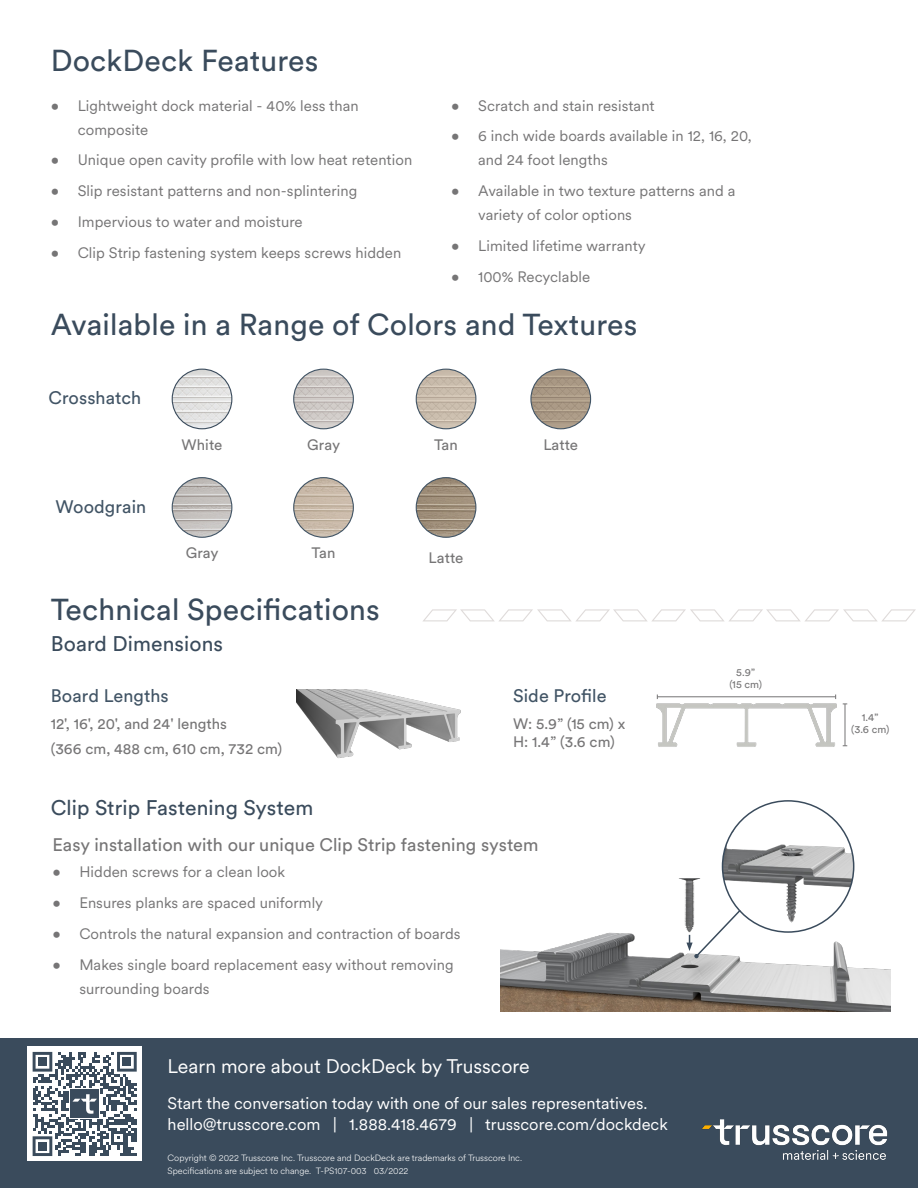
<style>
.page{position:relative;width:918px;height:1188px;background:#fff}
.page>*{position:absolute;margin:0;border:0;box-sizing:border-box;transform-origin:0 0}
.t1{font:30px "Circular XX";letter-spacing:.005em;color:#3a4b5c}
.t2{font:21px "Circular XX";letter-spacing:.005em;color:#3a4b5c}
.t3{font:19.5px "Circular XX";color:#fff}
.t4{font:18px "Circular XX";letter-spacing:.005em;color:#767576}
.t5{font:18px "Circular XX";letter-spacing:.005em;color:#415465}
.t6{font:16.5px/21px "Circular XX";color:#fff}
.t7{font:15px/24px "Circular XX";letter-spacing:.005em;color:#767576}
.t8{font:15px/24.8px "Circular XX";color:#767576}
.t9{font:10.5px/12.6px "Circular XX";color:#767576;text-align:center}
.t10{font:300 9px/13.5px "Circular XX";color:#fff}
</style>
<div class="page">
<img style="left:500px;top:878px;width:391px;height:134px">
<div style="left:0;top:1038px;width:918px;height:150px;background:#3a4b5c"></div>
<svg style="left:423px;top:609px;width:493px;height:12px"></svg>
<img style="left:656px;top:694px;width:190px;height:53px">
<hr style="left:657px;top:696px;width:179px;height:1px;background:#767576">
<hr style="left:844px;top:704px;width:2px;height:42px;background:#767576">
<img style="left:172px;top:369px;width:60px;height:60px;border-radius:30px">
<div style="left:172px;top:369px;width:60px;height:60px;border:1px solid #3a4b5c;border-radius:50%"></div>
<img style="left:294px;top:369px;width:59px;height:60px;border-radius:30px">
<div style="left:293px;top:369px;width:61px;height:60px;border:1px solid #415465;border-radius:50%"></div>
<img style="left:531px;top:369px;width:60px;height:60px;border-radius:30px">
<div style="left:530px;top:369px;width:61px;height:60px;border:1px solid #415465;border-radius:50%"></div>
<img style="left:416px;top:369px;width:60px;height:60px;border-radius:30px">
<div style="left:416px;top:369px;width:60px;height:60px;border:1px solid #415465;border-radius:50%"></div>
<img style="left:172px;top:478px;width:60px;height:59px;border-radius:30px">
<div style="left:172px;top:477px;width:60px;height:61px;border:1px solid #415465;border-radius:50%"></div>
<img style="left:294px;top:478px;width:59px;height:59px;border-radius:30px">
<div style="left:293px;top:477px;width:61px;height:61px;border:1px solid #415465;border-radius:50%"></div>
<img style="left:416px;top:478px;width:60px;height:59px;border-radius:30px">
<div style="left:416px;top:477px;width:60px;height:61px;border:1px solid #415465;border-radius:50%"></div>
<img style="left:296px;top:689px;width:165px;height:69px">
<div style="left:28px;top:1047px;width:114px;height:114px;background:#fff"></div>
<img style="left:702px;top:1119px;width:186px;height:41px">
<img style="left:723px;top:801px;width:131px;height:131px;border-radius:66px">
<svg style="left:33px;top:1052px;width:104px;height:104px"></svg>
<svg style="left:686px;top:909px;width:56px;height:49px"></svg>
<h1 class="t1" style="left:51px;top:40px;width:269px">DockDeck Features</h1>
<p class="t7" style="left:78px;top:93px;width:282px;text-indent:-27px">• Lightweight dock material - 40% less than composite</p>
<p class="t7" style="left:51px;top:148px;width:363px">• Unique open cavity profile with low heat retention</p>
<p class="t7" style="left:51px;top:178px;width:308px">• Slip resistant patterns and non-splintering</p>
<p class="t7" style="left:51px;top:209px;width:253px">• Impervious to water and moisture</p>
<p class="t7" style="left:51px;top:240px;width:352px">• Clip Strip fastening system keeps screws hidden</p>
<p class="t7" style="left:451px;top:93px;width:205px">• Scratch and stain resistant</p>
<p class="t7" style="left:478px;top:124px;width:275px;text-indent:-27px">• 6 inch wide boards available in 12, 16, 20, and 24 foot lengths</p>
<p class="t7" style="left:478px;top:178px;width:259px;text-indent:-27px">• Available in two texture patterns and a variety of color options</p>
<p class="t7" style="left:451px;top:233px;width:196px">• Limited lifetime warranty</p>
<p class="t7" style="left:451px;top:264px;width:141px">• 100% Recyclable</p>
<h1 class="t1" style="left:51px;top:304px;width:588px">Available in a Range of Colors and Textures</h1>
<p class="t5" style="left:49px;top:386px;width:94px">Crosshatch</p>
<p class="t5" style="left:56px;top:494px;width:92px">Woodgrain</p>
<p class="t8" style="left:182px;top:432px;width:42px">White</p>
<p class="t8" style="left:307px;top:432px;width:34px">Gray</p>
<p class="t8" style="left:434px;top:432px;width:25px">Tan</p>
<p class="t8" style="left:543px;top:432px;width:36px">Latte</p>
<p class="t8" style="left:186px;top:540px;width:34px">Gray</p>
<p class="t8" style="left:312px;top:540px;width:25px">Tan</p>
<p class="t8" style="left:429px;top:545px;width:36px">Latte</p>
<h1 class="t1" style="left:51px;top:590px;width:331px">Technical Specifications</h1>
<h2 class="t2" style="left:51px;top:630px;width:174px">Board Dimensions</h2>
<p class="t5" style="left:51px;top:684px;width:120px">Board Lengths</p>
<p class="t8" style="left:51px;top:711px;width:233px">12', 16', 20', and 24' lengths<br>(366 cm, 488 cm, 610 cm, 732 cm)</p>
<p class="t5" style="left:513px;top:684px;width:95px">Side Profile</p>
<p class="t8" style="left:513px;top:715px;width:114px;line-height:18px">W: 5.9” (15 cm) x<br>H: 1.4” (3.6 cm)</p>
<h2 class="t2" style="left:51px;top:793px;width:264px">Clip Strip Fastening System</h2>
<p class="t4" style="left:52px;top:832px;width:488px">Easy installation with our unique Clip Strip fastening system</p>
<p class="t7" style="left:52px;top:860px;width:234px">• Hidden screws for a clean look</p>
<p class="t7" style="left:52px;top:890px;width:272px">• Ensures planks are spaced uniformly</p>
<p class="t7" style="left:52px;top:921px;width:410px">• Controls the natural expansion and contraction of boards</p>
<p class="t7" style="left:79px;top:952px;width:376px;text-indent:-27px">• Makes single board replacement easy without removing surrounding boards</p>
<h3 class="t3" style="left:168px;top:1053px;width:364px">Learn more about DockDeck by Trusscore</h3>
<p class="t6" style="left:168px;top:1092px;width:502px">Start the conversation today with one of our sales representatives. hello@trusscore.com | 1.888.418.4679 | trusscore.com/dockdeck</p>
<p class="t10" style="left:168px;top:1151px;width:356px">Copyright © 2022 Trusscore Inc. Trusscore and DockDeck are trademarks of Trusscore Inc.<br>Specifications are subject to change. T-PS107-003 03/2022</p>
<p class="t9" style="left:729px;top:665px;width:34px">5.9” (15 cm)</p>
<p class="t9" style="left:851px;top:710px;width:40px">1.4”<br>(3.6 cm)</p>
</div>
